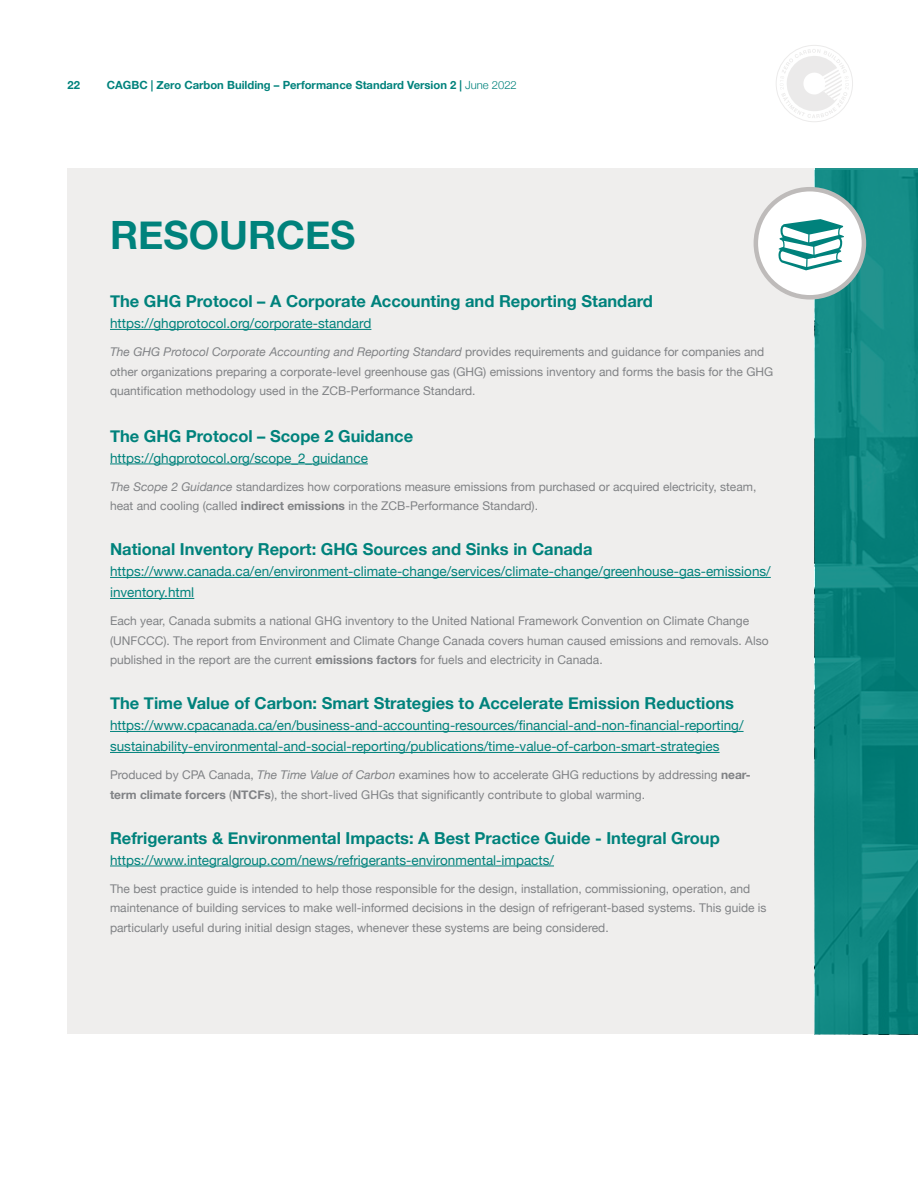
<style>
.page{position:relative;width:918px;height:1188px;background:#fff}
.page>*{position:absolute;margin:0;border:0;box-sizing:border-box;transform-origin:0 0}
.t1{font:700 39px "Helvetica Neue";color:#00827c}
.t2{font:700 16.5px "Helvetica Neue";color:#00827c}
.t3{font:13.5px/21px "Helvetica Neue";color:#00827c}
.t4{font:12px/19.5px "Helvetica Neue";color:#808285}
.t5{font:700 11.25px "Helvetica Neue";color:#00827c}
.s1{font-weight:300}
.s2{font-style:italic}
.s3{font-weight:700}
</style>
<div class="page">
<div style="left:68px;top:169px;width:850px;height:865px;background:#efeeed"></div>
<div style="left:776px;top:45px;width:77px;height:77px;border:1px solid #bebbba;border-radius:50%"></div>
<svg style="left:780px;top:49px;width:69px;height:69px"></svg>
<hr style="left:110px;top:329px;width:261px;height:1px;background:#00827c">
<hr style="left:110px;top:464px;width:258px;height:1px;background:#00827c">
<hr style="left:110px;top:577px;width:661px;height:1px;background:#00827c">
<hr style="left:110px;top:598px;width:84px;height:1px;background:#00827c">
<hr style="left:110px;top:731px;width:634px;height:1px;background:#00827c">
<hr style="left:110px;top:752px;width:610px;height:1px;background:#00827c">
<hr style="left:110px;top:866px;width:444px;height:1px;background:#00827c">
<svg style="left:815px;top:169px;width:103px;height:865px;background:#0e8580"></svg>
<div style="left:756px;top:189px;width:108px;height:108px;background:#fff;border-radius:50%"></div>
<svg style="left:778px;top:219px;width:66px;height:51px"></svg>
<div style="left:754px;top:187px;width:112px;height:113px;border:4px solid #bebbba;border-radius:50%"></div>
<p class="t5" style="left:68px;top:76px;width:14px">22</p>
<p class="t5" style="left:107px;top:76px;width:412px">CAGBC | Zero Carbon Building – Performance Standard Version 2 | <span class="s1">June 2022</span></p>
<h1 class="t1" style="left:110px;top:205px;width:247px">RESOURCES</h1>
<p class="t2" style="left:110px;top:288px;width:544px">The GHG Protocol – A Corporate Accounting and Reporting Standard</p>
<p class="t3" style="left:110px;top:314px;width:263px">https://ghgprotocol.org/corporate-standard</p>
<p class="t4" style="left:110px;top:343px;width:665px"><span class="s2">The GHG Protocol Corporate Accounting and Reporting Standard</span> provides requirements and guidance for companies and other organizations preparing a corporate-level greenhouse gas (GHG) emissions inventory and forms the basis for the GHG</p>
<p class="t4" style="left:110px;top:382px;width:367px">quantification methodology used in the ZCB-Performance Standard.</p>
<p class="t2" style="left:110px;top:423px;width:305px">The GHG Protocol – Scope 2 Guidance</p>
<p class="t3" style="left:110px;top:448px;width:259px">https://ghgprotocol.org/scope_2_guidance</p>
<p class="t4" style="left:110px;top:477px;width:648px"><span class="s2">The Scope 2 Guidance</span> standardizes how corporations measure emissions from purchased or acquired electricity, steam, heat and cooling (called <span class="s3">indirect emissions</span> in the ZCB-Performance Standard).</p>
<p class="t2" style="left:110px;top:536px;width:484px">National Inventory Report: GHG Sources and Sinks in Canada</p>
<p class="t3" style="left:110px;top:562px;width:662px">https://www.canada.ca/en/environment-climate-change/services/climate-change/greenhouse-gas-emissions/ inventory.html</p>
<p class="t4" style="left:110px;top:612px;width:660px">Each year, Canada submits a national GHG inventory to the United National Framework Convention on Climate Change (UNFCCC). The report from Environment and Climate Change Canada covers human caused emissions and removals. Also published in the report are the current <span class="s3">emissions factors</span> for fuels and electricity in Canada.</p>
<p class="t2" style="left:110px;top:690px;width:626px">The Time Value of Carbon: Smart Strategies to Accelerate Emission Reductions</p>
<p class="t3" style="left:110px;top:716px;width:635px">https://www.cpacanada.ca/en/business-and-accounting-resources/financial-and-non-financial-reporting/</p>
<p class="t3" style="left:110px;top:737px;width:611px">sustainability-environmental-and-social-reporting/publications/time-value-of-carbon-smart-strategies</p>
<p class="t4" style="left:110px;top:766px;width:642px">Produced by CPA Canada, <span class="s2">The Time Value of Carbon</span> examines how to accelerate GHG reductions by addressing <span class="s3">near&shy;term climate forcers</span> (<span class="s3">NTCFs</span>), the short-lived GHGs that significantly contribute to global warming.</p>
<p class="t2" style="left:110px;top:825px;width:611px">Refrigerants &amp; Environmental Impacts: A Best Practice Guide - Integral Group</p>
<p class="t3" style="left:110px;top:850px;width:446px">https://www.integralgroup.com/news/refrigerants-environmental-impacts/</p>
<p class="t4" style="left:110px;top:879px;width:658px">The best practice guide is intended to help those responsible for the design, installation, commissioning, operation, and maintenance of building services to make well-informed decisions in the design of refrigerant-based systems. This guide is particularly useful during initial design stages, whenever these systems are being considered.</p>
</div>
